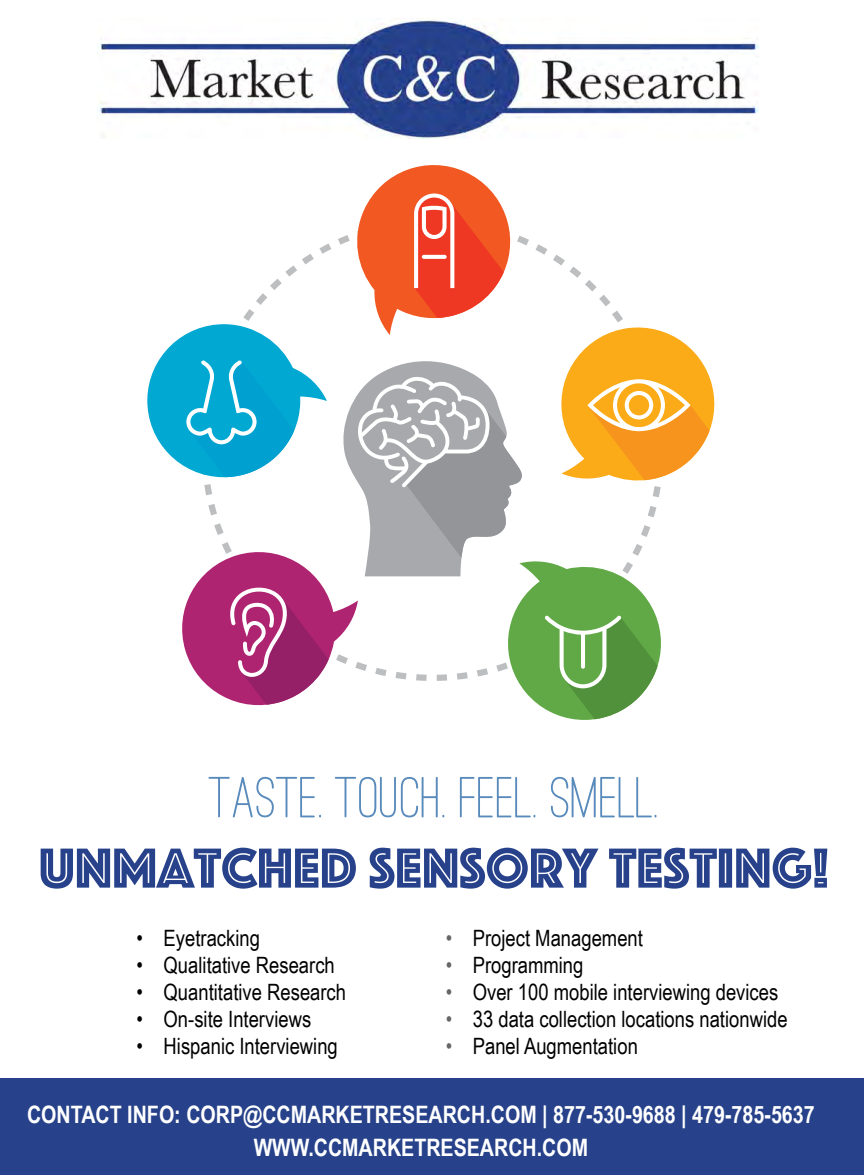
<style>
.page{position:relative;width:864px;height:1175px;background:#fff}
.page>*{position:absolute;margin:0;border:0;box-sizing:border-box;transform-origin:0 0}
.t1{font:500 60px "Ostrich Sans Rounded";color:#588abb}
.t2{font:58.5px "Phosphate Inline";color:#27428a}
.t3{font:700 24px/33px "Arial Narrow";color:#fff;text-align:center}
.t4{font:22.5px "Arial Narrow";color:#000}
.s1{color:#666}
</style>
<div class="page">
<svg style="left:147px;top:165px;width:567px;height:555px"></svg>
<img style="left:98px;top:18px;width:661px;height:121px">
<div style="left:0;top:1078px;width:864px;height:96px;background:#27428a"></div>
<h1 class="t1" style="left:209px;top:761px;width:451px">TASTE. TOUCH. FEEL. SMELL.</h1>
<h2 class="t2" style="left:39px;top:826px;width:792px">UNMATCHED SENSORY TESTING!</h2>
<p class="t4" style="left:137px;top:921px;width:125px">• Eyetracking</p>
<p class="t4" style="left:137px;top:948px;width:200px">• Qualitative Research</p>
<p class="t4" style="left:137px;top:975px;width:211px">• Quantitative Research</p>
<p class="t4" style="left:137px;top:1002px;width:176px">• On-site Interviews</p>
<p class="t4" style="left:137px;top:1029px;width:203px">• Hispanic Interviewing</p>
<p class="t4" style="left:446px;top:921px;width:199px"><span class="s1">•</span> Project Management</p>
<p class="t4" style="left:446px;top:948px;width:139px"><span class="s1">•</span> Programming</p>
<p class="t4" style="left:446px;top:975px;width:334px"><span class="s1">•</span> Over 100 mobile interviewing devices</p>
<p class="t4" style="left:446px;top:1002px;width:343px"><span class="s1">•</span> 33 data collection locations nationwide</p>
<p class="t4" style="left:446px;top:1029px;width:194px"><span class="s1">•</span> Panel Augmentation</p>
<p class="t3" style="left:27px;top:1096px;width:789px">CONTACT INFO: CORP@CCMARKETRESEARCH.COM | 877-530-9688 | 479-785-5637<br>WWW.CCMARKETRESEARCH.COM</p>
</div>
